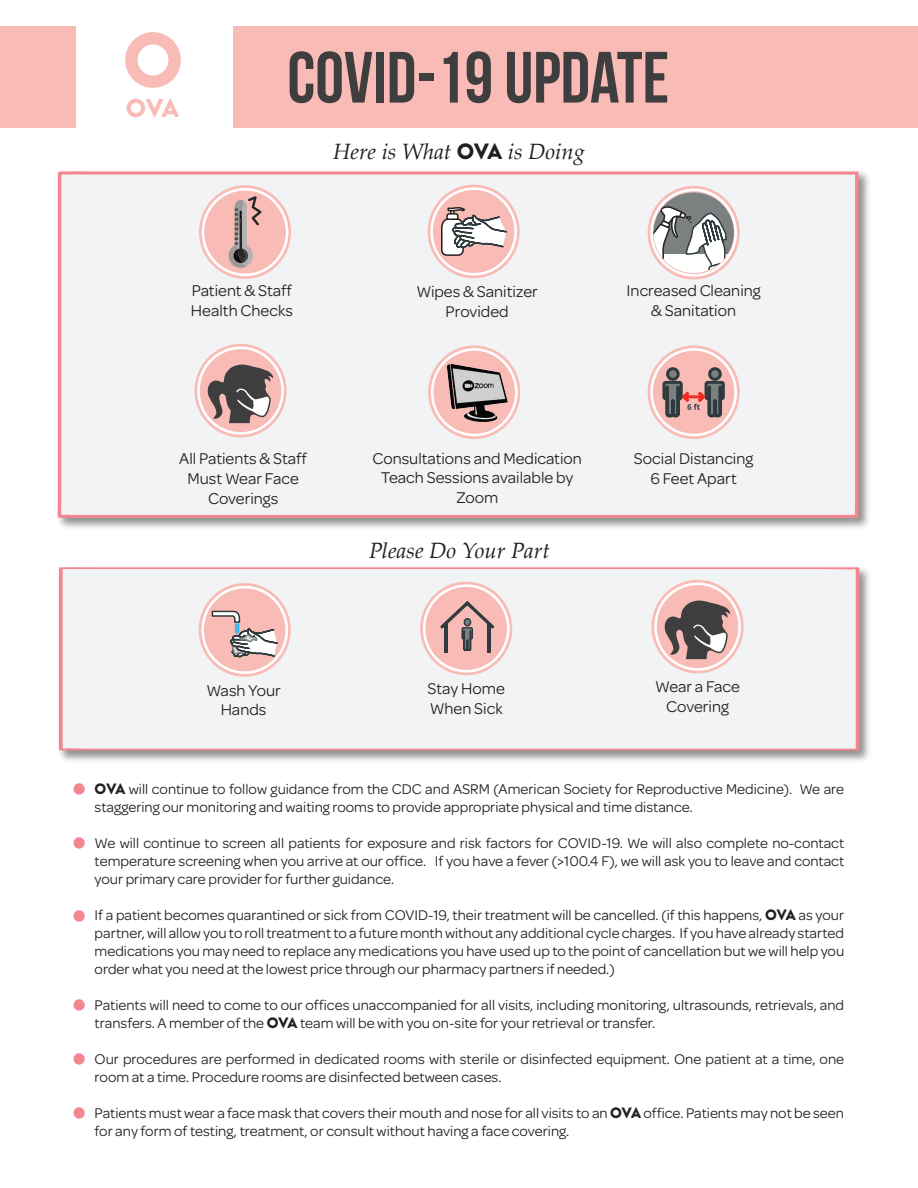
<style>
.page{position:relative;width:918px;height:1188px;background:#fff}
.page>*{position:absolute;margin:0;border:0;box-sizing:border-box;transform-origin:0 0}
.t1{font:900 77.4px "Brandon Grotesque";color:#f9bbb5}
.t2{font:72.45px "Bebas Neue";color:#3e3e3f}
.t3{font:38.25px/54px "Wingdings";color:#f38691;text-align:justify}
.t4{font:900 25.8px "Brandon Grotesque";color:#f9bbb5}
.t5{font:italic 22.2px "Palatino Linotype";color:#231f20}
.t6{font:16.65px/20px "Omnes";color:#231f20;text-align:center}
.t7{font:15px/18px "Omnes";color:#231f20}
.s1{font-family:"Brandon Grotesque";font-weight:900;font-style:normal}
.s2{font-family:"Brandon Grotesque";font-weight:900}
</style>
<div class="page">
<img style="left:59px;top:172px;width:810px;height:356px">
<div style="left:57px;top:171px;width:803px;height:348px;background:#f2f3f4"></div>
<svg style="left:428px;top:344px;width:90px;height:95px"></svg>
<img style="left:444px;top:363px;width:64px;height:58px">
<svg style="left:194px;top:343px;width:90px;height:95px"></svg>
<svg style="left:647px;top:185px;width:90px;height:95px"></svg>
<svg style="left:647px;top:344px;width:90px;height:95px"></svg>
<svg style="left:198px;top:184px;width:90px;height:95px"></svg>
<svg style="left:427px;top:184px;width:90px;height:94px"></svg>
<div style="left:0;top:26px;width:918px;height:101px;background:#f9bbb5"></div>
<div style="left:76px;top:0;width:157px;height:168px;background:#fff"></div>
<img style="left:58px;top:568px;width:811px;height:193px">
<div style="left:59px;top:567px;width:801px;height:184px;background:#f2f3f4"></div>
<svg style="left:198px;top:582px;width:90px;height:95px"></svg>
<svg style="left:420px;top:581px;width:90px;height:94px"></svg>
<svg style="left:651px;top:579px;width:90px;height:95px"></svg>
<h1 class="t1" style="left:122px;top:6px;width:63px">O</h1>
<h3 class="t4" style="left:126px;top:90px;width:54px">OVA</h3>
<h2 class="t2" style="left:287px;top:38px;width:383px">Covid-19 UPDATE</h2>
<h3 class="t5" style="left:333px;top:135px;width:253px">Here is What <span class="s1">OVA</span> is Doing</h3>
<p class="t6" style="left:191px;top:279px;width:103px;text-align:left">Patient &amp; Staff<br>Health Checks</p>
<p class="t6" style="left:416px;top:280px;width:123px">Wipes &amp; Sanitizer<br>Provided</p>
<p class="t6" style="left:627px;top:279px;width:136px">Increased Cleaning &amp; Sanitation</p>
<p class="t6" style="left:179px;top:448px;width:129px">All Patients &amp; Staff<br>Must Wear Face<br>Coverings</p>
<p class="t6" style="left:372px;top:447px;width:211px">Consultations and Medication<br>Teach Sessions available by<br>Zoom</p>
<h3 class="t5" style="left:369px;top:535px;width:182px">Please Do Your Part</h3>
<p class="t6" style="left:634px;top:448px;width:121px">Social Distancing<br>6 Feet Apart</p>
<p class="t6" style="left:206px;top:679px;width:76px">Wash Your<br>Hands</p>
<p class="t6" style="left:428px;top:678px;width:79px;text-align:left">Stay Home<br>When Sick</p>
<p class="t6" style="left:655px;top:676px;width:86px">Wear a Face<br>Covering</p>
<h3 class="t3" style="left:71px;top:763px;width:19px">•</h3>
<h3 class="t3" style="left:71px;top:817px;width:19px">•</h3>
<h3 class="t3" style="left:71px;top:890px;width:19px">•</h3>
<h3 class="t3" style="left:71px;top:979px;width:19px">• • •</h3>
<p class="t7" style="left:95px;top:779px;width:751px"><span class="s2">OVA</span> will continue to follow guidance from the CDC and ASRM (American Society for Reproductive Medicine). We are staggering our monitoring and waiting rooms to provide appropriate physical and time distance.</p>
<p class="t7" style="left:95px;top:833px;width:751px;text-align:justify">We will continue to screen all patients for exposure and risk factors for COVID-19. We will also complete no-contact temperature screening when you arrive at our office. If you have a fever (&gt;100.4 F), we will ask you to leave and contact your primary care provider for further guidance.</p>
<p class="t7" style="left:95px;top:905px;width:751px;text-align:justify">If a patient becomes quarantined or sick from COVID-19, their treatment will be cancelled. (if this happens, <span class="s2">OVA</span> as your partner, will allow you to roll treatment to a future month without any additional cycle charges. If you have already started medications you may need to replace any medications you have used up to the point of cancellation but we will help you order what you need at the lowest price through our pharmacy partners if needed.)</p>
<p class="t7" style="left:95px;top:995px;width:751px">Patients will need to come to our offices unaccompanied for all visits, including monitoring, ultrasounds, retrievals, and transfers. A member of the <span class="s2">OVA</span> team will be with you on-site for your retrieval or transfer.</p>
<p class="t7" style="left:95px;top:1049px;width:751px">Our procedures are performed in dedicated rooms with sterile or disinfected equipment. One patient at a time, one room at a time. Procedure rooms are disinfected between cases.</p>
<p class="t7" style="left:95px;top:1103px;width:751px">Patients must wear a face mask that covers their mouth and nose for all visits to an <span class="s2">OVA</span> office. Patients may not be seen for any form of testing, treatment, or consult without having a face covering.</p>
</div>
